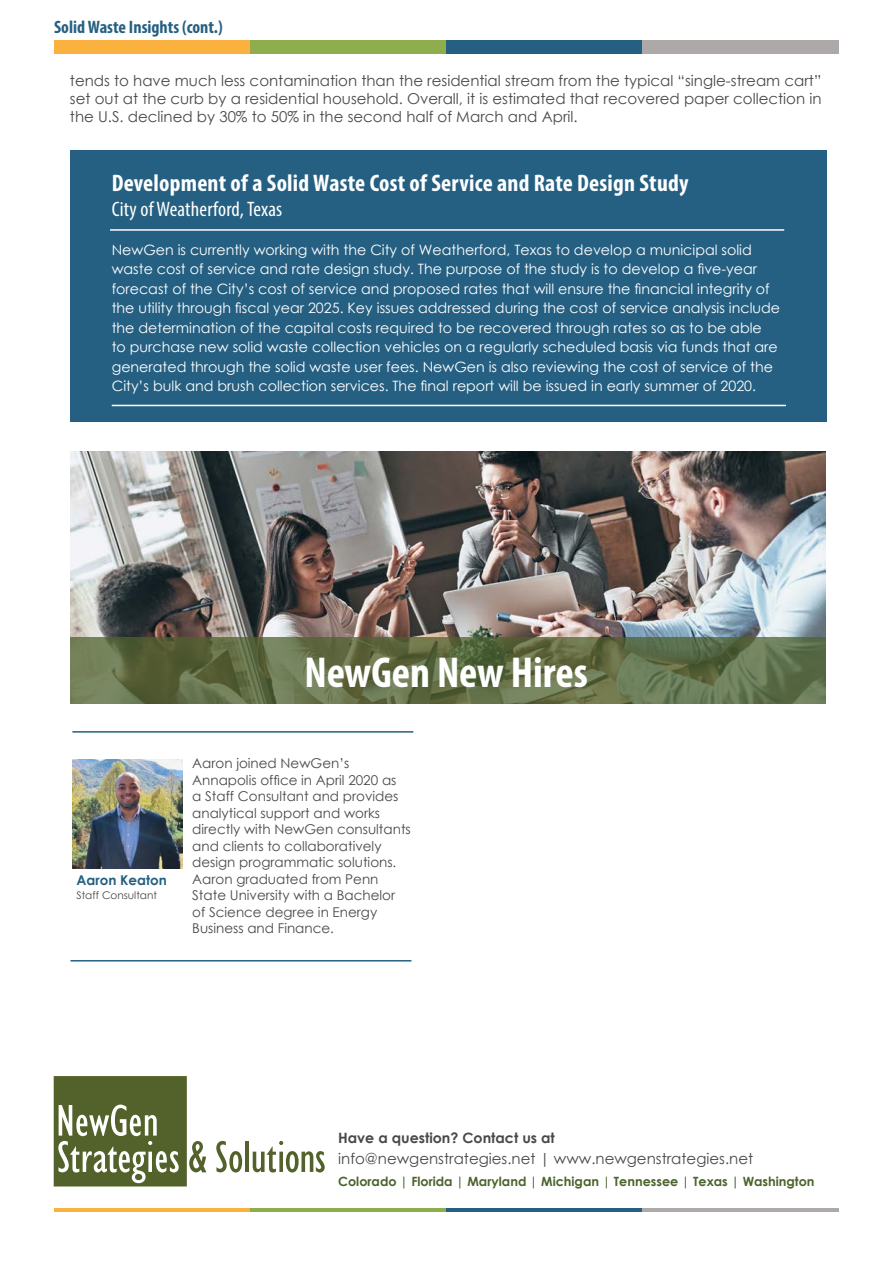
<style>
.page{position:relative;width:893px;height:1263px;background:#fff}
.page>*{position:absolute;margin:0;border:0;box-sizing:border-box;transform-origin:0 0}
.Head_1{font:700 condensed 43.5px "Myriad Pro";color:#fff}
.Left_Justify{font:700 condensed 24px "Myriad Pro";letter-spacing:.01em;color:#fff}
.Left_Justify-2{font:condensed 21px "Myriad Pro";letter-spacing:.01em;color:#fff}
.Head_1-2{font:700 condensed 18px "Myriad Pro";color:#256082}
.Body_2{font:15px/18px "Century Gothic";color:#4a494a;text-align:justify}
.t1{font:14.25px/19.5px "Century Gothic";color:#fff}
.Body_2-2{font:700 14.25px "Century Gothic";color:#4a494a}
.Body_2-3{font:13.5px/16.5px "Century Gothic";color:#4a494a}
.Body_2-4{font:700 13.5px "Century Gothic";color:#256082}
.Body_2-5{font:700 12.75px "Century Gothic";color:#4b632c}
.Body_2-6{font:10.5px "Century Gothic";color:#4a494a}
</style>
<div class="page">
<img style="left:72px;top:759px;width:111px;height:109px">
<div style="left:55px;top:41px;width:196px;height:13px;background:#fbb13f"></div>
<div style="left:251px;top:41px;width:196px;height:13px;background:#8fad4d"></div>
<div style="left:447px;top:41px;width:196px;height:13px;background:#256082"></div>
<div style="left:643px;top:41px;width:196px;height:13px;background:#aca9a8"></div>
<hr style="left:54px;top:1209px;width:196px;height:3px;background:#fbb13f">
<hr style="left:250px;top:1209px;width:196px;height:3px;background:#8fad4d">
<hr style="left:446px;top:1209px;width:197px;height:3px;background:#256082">
<hr style="left:643px;top:1209px;width:196px;height:3px;background:#aca9a8">
<div style="left:70px;top:151px;width:756px;height:271px;background:#256082"></div>
<hr style="left:110px;top:229px;width:674px;height:2px;background:#fff">
<hr style="left:112px;top:405px;width:674px;height:1px;background:#fff">
<img style="left:70px;top:451px;width:756px;height:187px">
<svg style="left:70px;top:638px;width:756px;height:66px;background:#626f48"></svg>
<hr style="left:70px;top:960px;width:341px;height:1px;background:#256082">
<hr style="left:72px;top:731px;width:341px;height:2px;background:#256082">
<svg style="left:216px;top:1141px;width:26px;height:31px"></svg>
<hr style="left:246px;top:1141px;width:3px;height:31px;background:#53622b">
<svg style="left:253px;top:1141px;width:72px;height:31px"></svg>
<svg style="left:54px;top:1076px;width:152px;height:110px"></svg>
<p class="Head_1-2" style="left:54px;top:16px;width:170px">Solid Waste Insights (cont.)</p>
<p class="Body_2" style="left:70px;top:72px;width:753px">tends to have much less contamination than the residential stream from the typical “single-stream cart” set out at the curb by a residential household. Overall, it is estimated that recovered paper collection in the U.S. declined by 30% to 50% in the second half of March and April.</p>
<p class="Left_Justify" style="left:112px;top:168px;width:578px">Development of a Solid Waste Cost of Service and Rate Design Study</p>
<p class="Left_Justify-2" style="left:112px;top:196px;width:172px">City of Weatherford, Texas</p>
<p class="t1" style="left:112px;top:240px;width:670px">NewGen is currently working with the City of Weatherford, Texas to develop a municipal solid waste cost of service and rate design study. The purpose of the study is to develop a five-year forecast of the City’s cost of service and proposed rates that will ensure the financial integrity of the utility through fiscal year 2025. Key issues addressed during the cost of service analysis include the determination of the capital costs required to be recovered through rates so as to be able<br>to purchase new solid waste collection vehicles on a regularly scheduled basis via funds that are generated through the solid waste user fees. NewGen is also reviewing the cost of service of the City’s bulk and brush collection services. The final report will be issued in early summer of 2020.</p>
<p class="Head_1" style="left:304px;top:645px;width:285px">NewGen New Hires</p>
<p class="Body_2-4" style="left:77px;top:870px;width:92px">Aaron Keaton</p>
<p class="Body_2-6" style="left:77px;top:887px;width:82px">Staff Consultant</p>
<p class="Body_2-3" style="left:192px;top:755px;width:220px">Aaron joined NewGen’s<br>Annapolis office in April 2020 as<br>a Staff Consultant and provides analytical support and works directly with NewGen consultants and clients to collaboratively design programmatic solutions.<br>Aaron graduated from Penn<br>State University with a Bachelor of Science degree in Energy<br>Business and Finance.</p>
<p class="Body_2-2" style="left:338px;top:1126px;width:218px">Have a question? Contact us at</p>
<p class="Body_2" style="left:338px;top:1149px;width:416px">info@newgenstrategies.net | www.newgenstrategies.net</p>
<p class="Body_2-5" style="left:338px;top:1172px;width:478px">Colorado | Florida | Maryland | Michigan | Tennessee | Texas | Washington</p>
</div>
